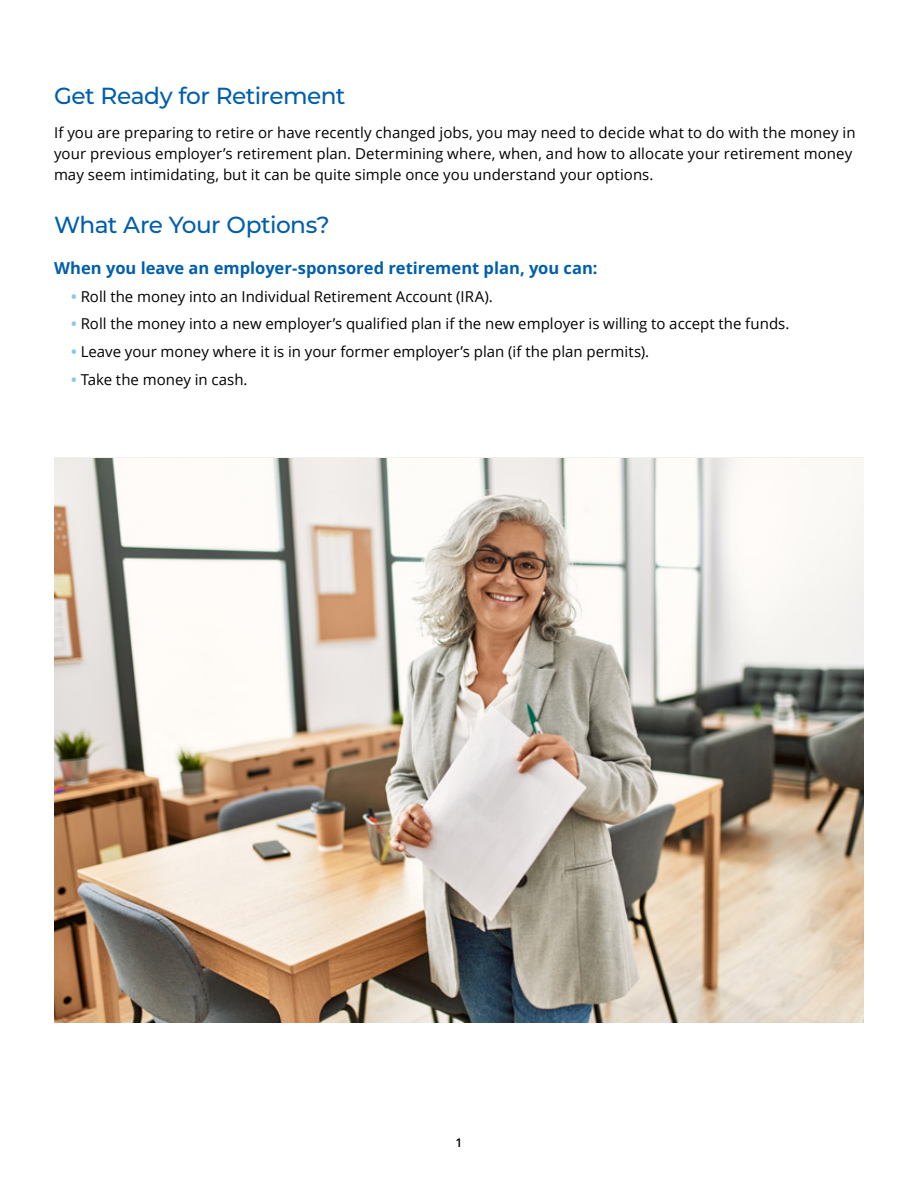
<style>
.page{position:relative;width:918px;height:1188px;background:#fff}
.page>*{position:absolute;margin:0;border:0;box-sizing:border-box;transform-origin:0 0}
.Sub_1{font:500 23.25px "Montserrat";letter-spacing:-.025em;color:#005ead}
.Sub_2{font:700 16.5px "Open Sans";color:#005ead}
.Text_10_14{font:15px/21px "Open Sans";letter-spacing:.005em;color:#000}
.Bullets{font:15px "Open Sans";color:#000}
.Page{font:600 12px "Open Sans";color:#000}
.s1{font-weight:700;color:#8bc7ed}
</style>
<div class="page">
<img style="left:54px;top:459px;width:810px;height:564px">
<p class="Sub_1" style="left:54px;top:79px;width:293px">Get Ready for Retirement</p>
<p class="Text_10_14" style="left:54px;top:122px;width:803px">If you are preparing to retire or have recently changed jobs, you may need to decide what to do with the money in your previous employer’s retirement plan. Determining where, when, and how to allocate your retirement money may seem intimidating, but it can be quite simple once you understand your options.</p>
<p class="Sub_1" style="left:54px;top:208px;width:277px">What Are Your Options?</p>
<p class="Sub_2" style="left:54px;top:256px;width:545px">When you leave an employer-sponsored retirement plan, you can:</p>
<p class="Bullets" style="left:71px;top:286px;width:423px"><span class="s1">•</span> Roll the money into an Individual Retirement Account (IRA).</p>
<p class="Bullets" style="left:71px;top:314px;width:720px"><span class="s1">•</span> Roll the money into a new employer’s qualified plan if the new employer is willing to accept the funds.</p>
<p class="Bullets" style="left:71px;top:341px;width:579px"><span class="s1">•</span> Leave your money where it is in your former employer’s plan (if the plan permits).</p>
<p class="Bullets" style="left:71px;top:369px;width:178px"><span class="s1">•</span> Take the money in cash.</p>
<p class="Page" style="left:456px;top:1134px;width:8px">1</p>
</div>
